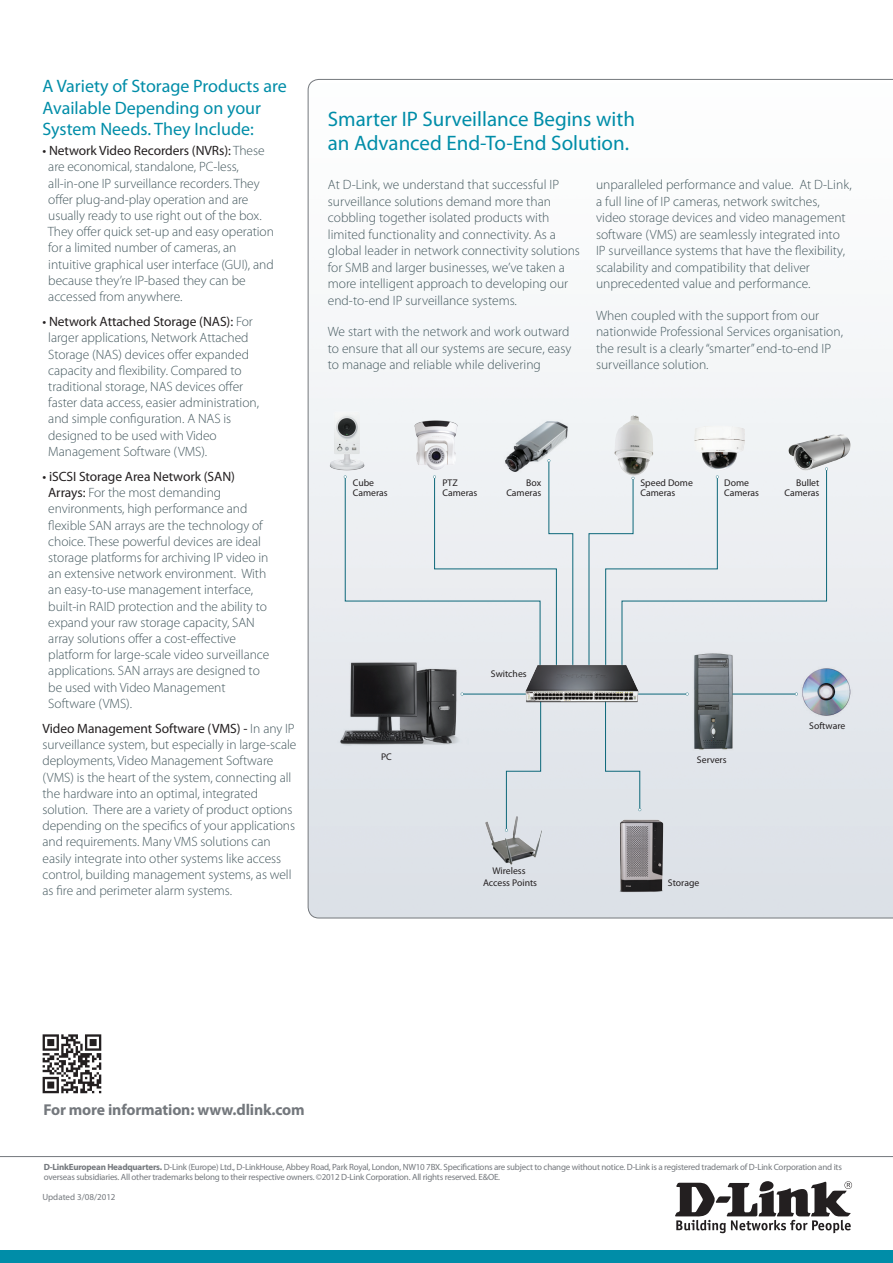
<style>
.page{position:relative;width:893px;height:1263px;background:#fff}
.page>*{position:absolute;margin:0;border:0;box-sizing:border-box;transform-origin:0 0}
.t1{font:21px/24px "Myriad Pro";color:#008da8}
.t2{font:18px/21.6px "Myriad Pro";color:#008da8}
.body_title{font:700 15.75px "Myriad Pro";letter-spacing:-.01em;color:#74787d}
.t3{font:300 13.5px/16.2px "Myriad Pro";letter-spacing:-.005em;color:#44585e}
.t4{font:9.75px/10.4px "Myriad Pro";color:#231f20}
.footnotes{font:9px/9.8px "Myriad Pro";letter-spacing:-.025em;color:#74787d}
.footnotes-2{font:9px "Myriad Pro";color:#74787d}
.s1{font-weight:400;color:#231f20}
.s2{font-weight:700}
</style>
<div class="page">
<hr style="left:0;top:1156px;width:893px;height:1px;background:#74787d">
<svg style="left:675px;top:1181px;width:177px;height:52px"></svg>
<div style="left:0;top:1250px;width:893px;height:13px;background:#008da8"></div>
<img style="left:42px;top:1034px;width:60px;height:60px">
<svg style="left:308px;top:79px;width:585px;height:839px"></svg>
<img style="left:719px;top:694px;width:31px;height:63px">
<img style="left:787px;top:665px;width:80px;height:53px">
<div style="left:327px;top:651px;width:17px;height:106px;background:#e4e8ed"></div>
<img style="left:323px;top:409px;width:47px;height:64px">
<img style="left:501px;top:417px;width:70px;height:42px">
<svg style="left:653px;top:468px;width:174px;height:226px;background:#dee4e9"></svg>
<hr style="left:732px;top:694px;width:64px;height:1px;background:#0d687a">
<svg style="left:344px;top:459px;width:229px;height:372px;background:#d2d6db"></svg>
<svg style="left:588px;top:475px;width:131px;height:336px;background:#dbe0e4"></svg>
<img style="left:521px;top:660px;width:122px;height:45px">
<img style="left:692px;top:423px;width:60px;height:53px">
<img style="left:614px;top:415px;width:39px;height:61px">
<img style="left:615px;top:817px;width:54px;height:77px">
<img style="left:484px;top:817px;width:58px;height:49px">
<img style="left:783px;top:429px;width:74px;height:46px">
<img style="left:411px;top:419px;width:50px;height:53px">
<p class="t2" style="left:43px;top:75px;width:246px">A Variety of Storage Products are<br>Available Depending on your<br>System Needs. They Include:</p>
<p class="t3" style="left:48px;top:142px;width:228px;text-indent:-5px"><span class="s1">• Network Video Recorders (NVRs):</span> These are economical, standalone, PC-less, all-in-one IP surveillance recorders. They offer plug-and-play operation and are usually ready to use right out of the box.<br>They offer quick set-up and easy operation for a limited number of cameras, an intuitive graphical user interface (GUI), and because they’re IP-based they can be accessed from anywhere.</p>
<p class="t3" style="left:48px;top:313px;width:212px;text-indent:-6px"><span class="s1">• Network Attached Storage (NAS):</span> For larger applications, Network Attached Storage (NAS) devices offer expanded capacity and flexibility. Compared to traditional storage, NAS devices offer faster data access, easier administration, and simple configuration. A NAS is designed to be used with Video Management Software (VMS).</p>
<p class="t3" style="left:48px;top:468px;width:223px;text-indent:-6px"><span class="s1">• iSCSI Storage Area Network (SAN)<br>Arrays:</span> For the most demanding environments, high performance and flexible SAN arrays are the technology of choice. These powerful devices are ideal storage platforms for archiving IP video in an extensive network environment. With an easy-to-use management interface, built-in RAID protection and the ability to expand your raw storage capacity, SAN array solutions offer a cost-effective platform for large-scale video surveillance applications. SAN arrays are designed to be used with Video Management Software (VMS).</p>
<p class="t3" style="left:43px;top:720px;width:255px"><span class="s1">Video Management Software (VMS) -</span> In any IP surveillance system, but especially in large-scale deployments, Video Management Software (VMS) is the heart of the system, connecting all the hardware into an optimal, integrated solution. There are a variety of product options depending on the specifics of your applications and requirements. Many VMS solutions can easily integrate into other systems like access control, building management systems, as well as fire and perimeter alarm systems.</p>
<p class="t1" style="left:328px;top:106px;width:309px">Smarter IP Surveillance Begins with an Advanced End-To-End Solution.</p>
<p class="t3" style="left:328px;top:176px;width:254px">At D-Link, we understand that successful IP surveillance solutions demand more than cobbling together isolated products with limited functionality and connectivity. As a global leader in network connectivity solutions for SMB and larger businesses, we’ve taken a more intelligent approach to developing our end-to-end IP surveillance systems.</p>
<p class="t3" style="left:328px;top:323px;width:245px">We start with the network and work outward to ensure that all our systems are secure, easy to manage and reliable while delivering</p>
<p class="t3" style="left:596px;top:176px;width:257px">unparalleled performance and value. At D-Link, a full line of IP cameras, network switches, video storage devices and video management software (VMS) are seamlessly integrated into IP surveillance systems that have the flexibility, scalability and compatibility that deliver unprecedented value and performance.</p>
<p class="t3" style="left:596px;top:307px;width:248px">When coupled with the support from our nationwide Professional Services organisation, the result is a clearly “smarter” end-to-end IP surveillance solution.</p>
<p class="t4" style="left:353px;top:477px;width:36px">Cube<br>Cameras</p>
<p class="t4" style="left:442px;top:477px;width:36px">PTZ<br>Cameras</p>
<p class="t4" style="left:506px;top:477px;width:36px;text-align:right">Box<br>Cameras</p>
<p class="t4" style="left:640px;top:477px;width:54px">Speed Dome<br>Cameras</p>
<p class="t4" style="left:724px;top:477px;width:36px">Dome<br>Cameras</p>
<p class="t4" style="left:784px;top:477px;width:36px;text-align:right">Bullet<br>Cameras</p>
<p class="t4" style="left:381px;top:751px;width:12px">PC</p>
<p class="t4" style="left:491px;top:669px;width:37px">Switches</p>
<p class="t4" style="left:483px;top:865px;width:56px;line-height:11.7px;text-align:center">Wireless<br>Access Points</p>
<p class="t4" style="left:697px;top:754px;width:31px">Servers</p>
<p class="t4" style="left:668px;top:877px;width:33px">Storage</p>
<p class="t4" style="left:809px;top:721px;width:38px">Software</p>
<p class="body_title" style="left:43px;top:1099px;width:263px">For more information: www.dlink.com</p>
<p class="footnotes" style="left:44px;top:1162px;width:800px"><span class="s2">D-LinkEuropean Headquarters.</span> D-Link (Europe) Ltd., D-LinkHouse, Abbey Road, Park Royal, London, NW10 7BX. Specifications are subject to change without notice. D-Link is a registered trademark of D-Link Corporation and its overseas subsidiaries. All other trademarks belong to their respective owners. ©2012 D-Link Corporation. All rights reserved. E&amp;OE.</p>
<p class="footnotes-2" style="left:42px;top:1191px;width:75px">Updated 3/08/2012</p>
</div>
